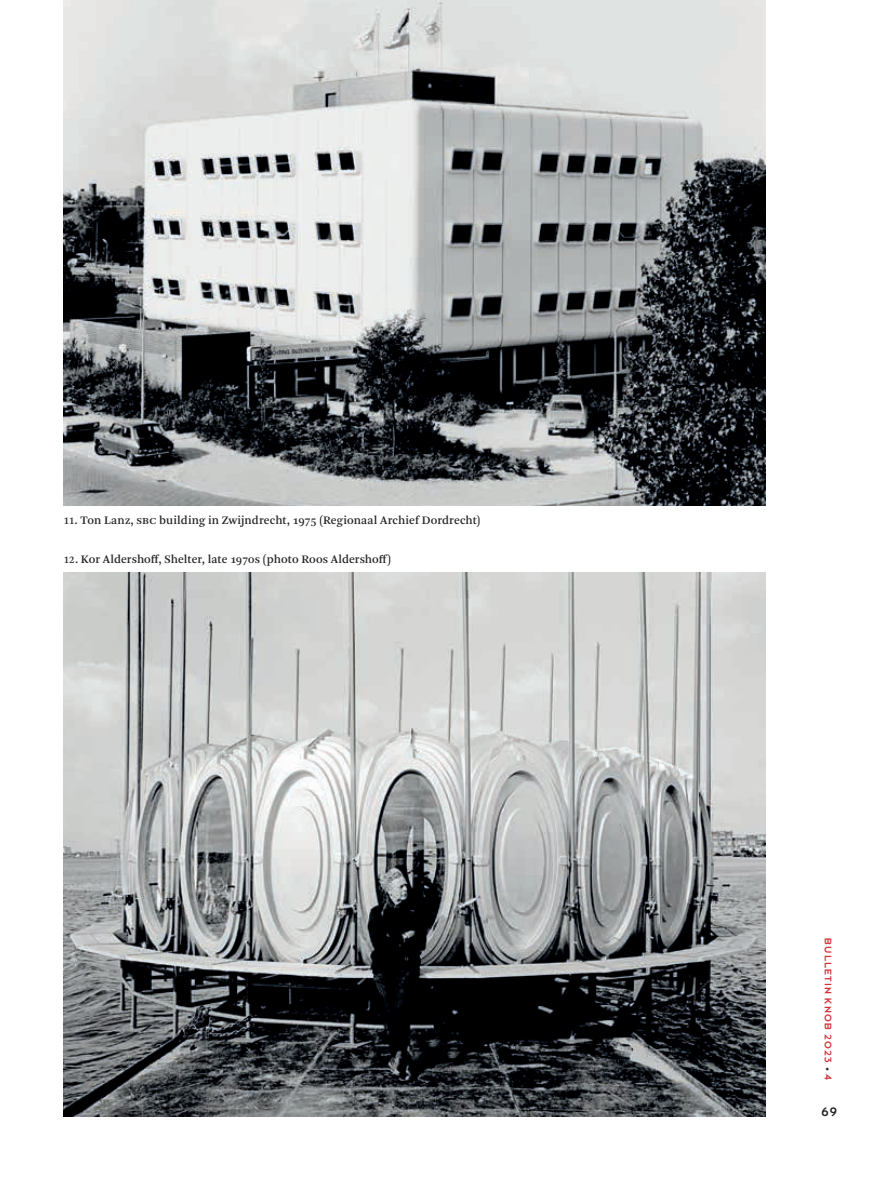
<style>
.page{position:relative;width:893px;height:1191px;background:#fff}
.page>*{position:absolute;margin:0;border:0;box-sizing:border-box;transform-origin:0 0}
.t1{font:13.5px "Dessau Pro";color:#231f20}
.t2{font:12px "Arnhem Pro";color:#231f20}
.t3{font:10.5px "Dessau Pro";letter-spacing:.11em;color:#d23139}
.s1{font-size:10.5px}
.s2{font-size:8.25px;color:#231f20}
</style>
<div class="page">
<img style="left:64px;top:0;width:701px;height:505px">
<img style="left:64px;top:572px;width:701px;height:544px">
<p class="t2" style="left:64px;top:512px;width:418px"><span class="s1">11</span>. Ton Lanz, SBC building in Zwijndrecht, 1975 (Regionaal Archief Dordrecht)</p>
<p class="t2" style="left:64px;top:551px;width:329px"><span class="s1">12</span>. Kor Aldershoff, Shelter, late 1970s (photo Roos Aldershoff)</p>
<p class="t3" style="left:833px;top:938px;width:143px;rotate:90deg">BULLETIN KNOB 2023 <span class="s2">•</span> 4</p>
<p class="t1" style="left:821px;top:1105px;width:17px">69</p>
</div>
